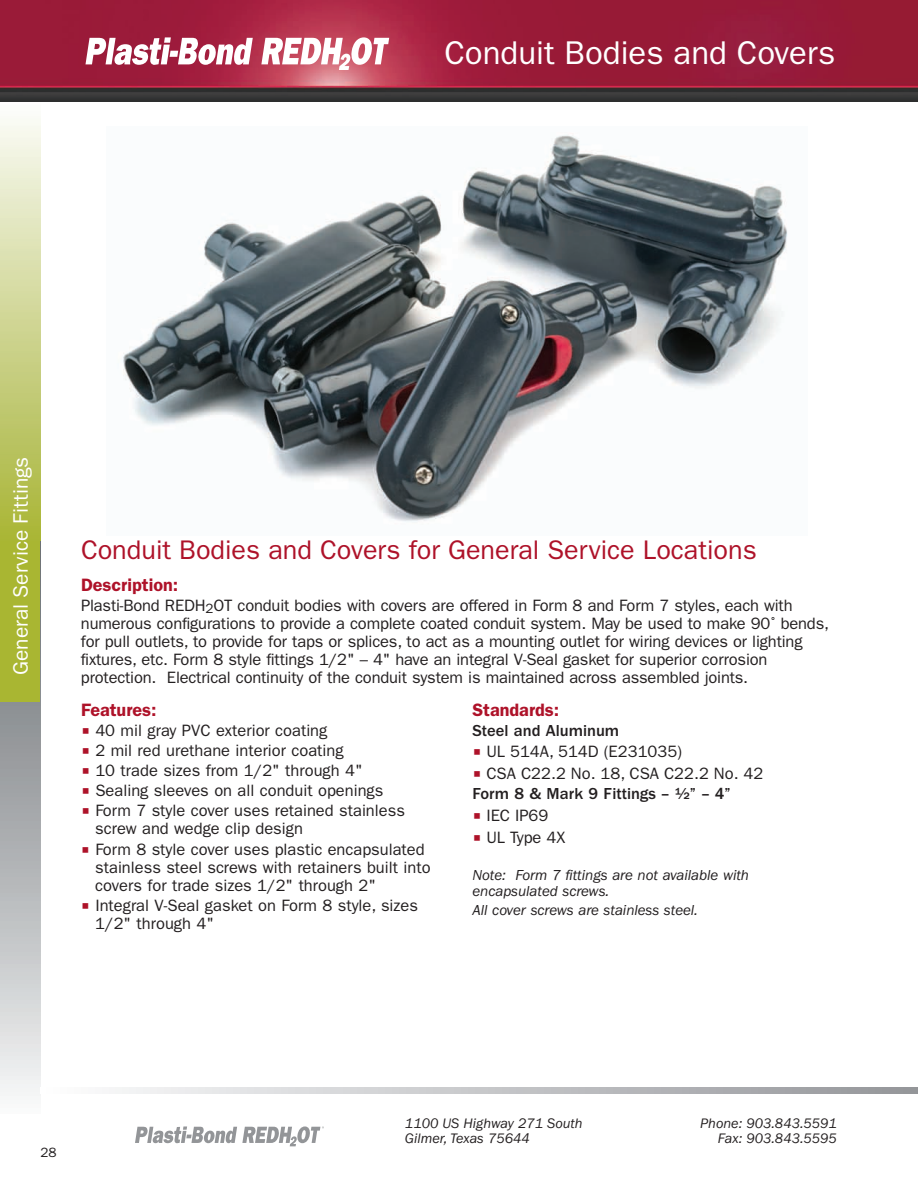
<style>
.page{position:relative;width:918px;height:1188px;background:#fff}
.page>*{position:absolute;margin:0;border:0;box-sizing:border-box;transform-origin:0 0}
.t1{font:33px "ITC Franklin Gothic Std";color:#fff}
.t2{font:27px "ITC Franklin Gothic Std";color:#ae1229}
.t3{font:21px "ITC Franklin Gothic Std";color:#fff}
.t4{font:600 18px "ITC Franklin Gothic Std";color:#ae1229}
.t5{font:16.5px/18px "ITC Franklin Gothic Std";letter-spacing:-.01em;color:#231f20}
.t6{font:500 16.5px "ITC Franklin Gothic Std";color:#231f20}
.t7{font:italic 15px/16.5px "ITC Franklin Gothic Std";letter-spacing:-.005em;color:#231f20}
.t8{font:italic 14.25px/15px "ITC Franklin Gothic Std";color:#231f20;text-align:right}
.t9{font:13.5px "ITC Franklin Gothic Std";color:#231f20}
.s1{font-family:"Lucida Grande";color:#ae1229}
.s2{font-weight:500}
</style>
<div class="page">
<img style="left:123px;top:135px;width:665px;height:387px">
<svg style="left:0;top:702px;width:40px;height:394px;background:#bcbec0"></svg>
<svg style="left:115px;top:1087px;width:803px;height:7px;background:#c3c4c6"></svg>
<svg style="left:135px;top:1126px;width:189px;height:20px"></svg>
<div style="left:0;top:101px;width:40px;height:601px;background:#a9b632"></div>
<div style="left:0;top:101px;width:40px;height:439px;background:linear-gradient(to bottom,#fbfcf9,#a7b335)"></div>
<img style="left:0;top:0;width:918px;height:101px">
<svg style="left:86px;top:37px;width:167px;height:28px"></svg>
<svg style="left:261px;top:37px;width:134px;height:33px"></svg>
<h1 class="t1" style="left:445px;top:41px;width:392px">Conduit Bodies and Covers</h1>
<p class="t3" style="left:14px;top:675px;width:220px;rotate:-90deg">General Service Fittings</p>
<h2 class="t2" style="left:81px;top:540px;width:677px">Conduit Bodies and Covers for General Service Locations</h2>
<p class="t4" style="left:81px;top:579px;width:99px">description:</p>
<p class="t5" style="left:81px;top:598px;width:750px">Plasti-Bond REDH<sub>2</sub>OT conduit bodies with covers are offered in Form 8 and Form 7 styles, each with numerous configurations to provide a complete coated conduit system. May be used to make 90˚ bends, for pull outlets, to provide for taps or splices, to act as a mounting outlet for wiring devices or lighting fixtures, etc. Form 8 style fittings 1/2" – 4" have an integral V-Seal gasket for superior corrosion protection. Electrical continuity of the conduit system is maintained across assembled joints.</p>
<p class="t4" style="left:81px;top:703px;width:77px">Features:</p>
<p class="t5" style="left:81px;top:722px;width:248px"><span class="s1">■</span> 40 mil gray PVC exterior coating</p>
<p class="t5" style="left:81px;top:743px;width:264px"><span class="s1">■</span> 2 mil red urethane interior coating</p>
<p class="t5" style="left:81px;top:763px;width:283px"><span class="s1">■</span> 10 trade sizes from 1/2" through 4"</p>
<p class="t5" style="left:81px;top:783px;width:304px"><span class="s1">■</span> Sealing sleeves on all conduit openings</p>
<p class="t5" style="left:95px;top:803px;width:311px;text-indent:-14px"><span class="s1">■</span> Form 7 style cover uses retained stainless screw and wedge clip design</p>
<p class="t5" style="left:95px;top:841px;width:337px;text-indent:-14px"><span class="s1">■</span> Form 8 style cover uses plastic encapsulated stainless steel screws with retainers built into covers for trade sizes 1/2" through 2"</p>
<p class="t5" style="left:95px;top:897px;width:324px;text-indent:-14px"><span class="s1">■</span> Integral V-Seal gasket on Form 8 style, sizes<br>1/2" through 4"</p>
<p class="t4" style="left:473px;top:703px;width:88px">Standards:</p>
<p class="t6" style="left:473px;top:725px;width:148px">steel and aluminum</p>
<p class="t5" style="left:473px;top:744px;width:211px"><span class="s1">■</span> UL 514A, 514D (E231035)</p>
<p class="t5" style="left:473px;top:765px;width:292px;line-height:20.1px"><span class="s1">■</span> CSA C22.2 No. 18, CSA C22.2 No. 42 <span class="s2">form 8 &amp; mark 9 fittings – ½” – 4”</span></p>
<p class="t5" style="left:473px;top:808px;width:77px"><span class="s1">■</span> IEC IP69</p>
<p class="t5" style="left:473px;top:829px;width:94px"><span class="s1">■</span> UL Type 4x</p>
<p class="t7" style="left:473px;top:868px;width:278px">Note: Form 7 fittings are not available with encapsulated screws.</p>
<p class="t7" style="left:473px;top:903px;width:227px">All cover screws are stainless steel.</p>
<p class="t9" style="left:40px;top:1147px;width:18px">28</p>
<p class="t8" style="left:405px;top:1117px;width:179px;text-align:left">1100 US Highway 271 South<br>Gilmer, Texas 75644</p>
<p class="t8" style="left:700px;top:1117px;width:138px">Phone: 903.843.5591<br>Fax: 903.843.5595</p>
</div>
